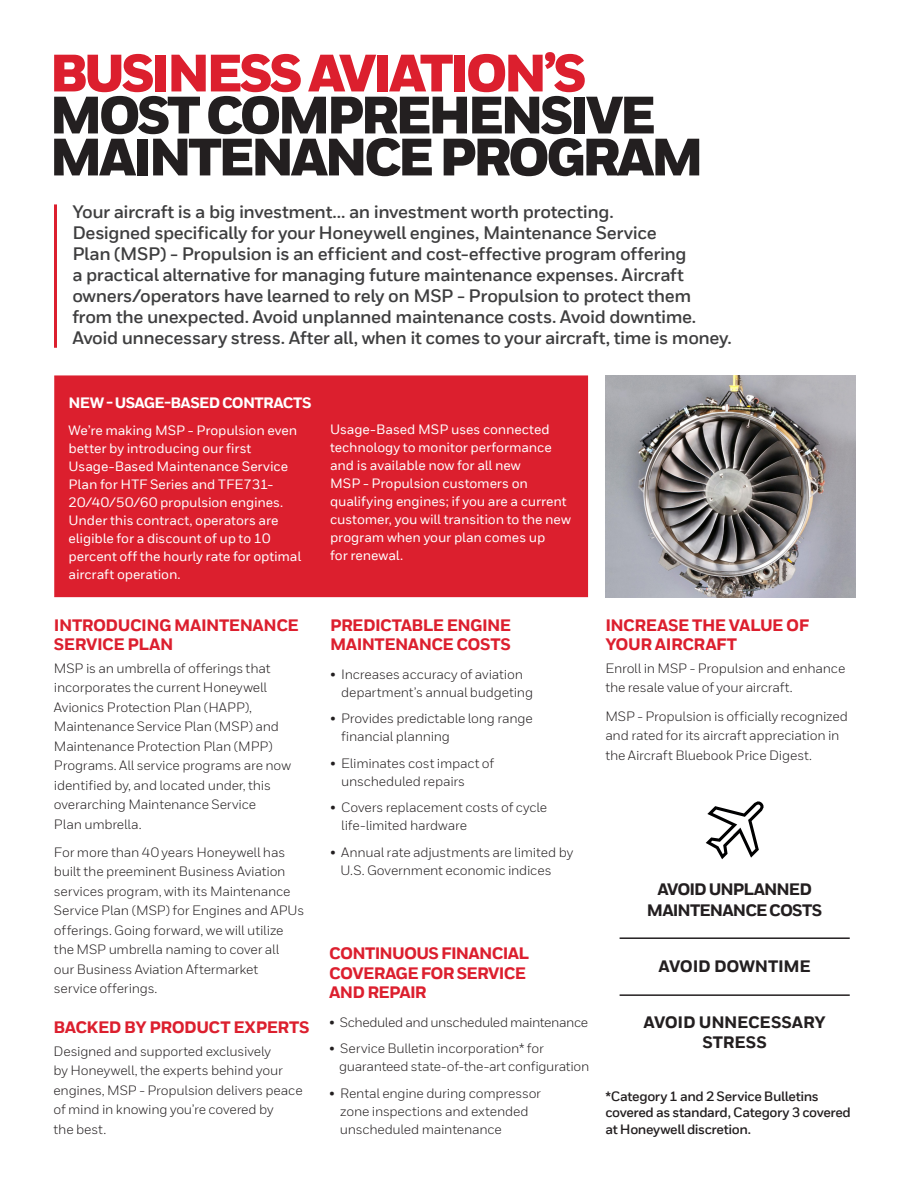
<style>
.page{position:relative;width:918px;height:1188px;background:#fff}
.page>*{position:absolute;margin:0;border:0;box-sizing:border-box;transform-origin:0 0}
._06_Inside__Heading{font:900 52.5px/42px "Honeywell Sans";letter-spacing:-.07em;color:#231f20}
._08_Inside__Intro_Te{font:700 18px/21px "Honeywell Sans TT";letter-spacing:-.025em;color:#3e3e3f}
._09_Inside__Body_Hea{font:800 16.5px/19.5px "Honeywell Sans TT";letter-spacing:-.035em;color:#dc1f2e}
._15_Inside__Info_Box{font:800 16.5px/19.5px "Honeywell Sans TT";letter-spacing:-.03em;color:#231f20;text-align:center}
._15_Inside__Info_Box-2{font:800 16.5px "Honeywell Sans TT";letter-spacing:-.05em;color:#231f20}
._15_Inside__Info_Box-3{font:800 16.5px "Honeywell Sans TT";letter-spacing:-.06em;color:#231f20}
._15_Inside__Info_Box-4{font:800 15px "Honeywell Sans TT";letter-spacing:-.045em;color:#fff}
._10_Inside__Body_Tex{font:13.5px/19.5px "Honeywell Sans TT";letter-spacing:-.015em;color:#231f20}
._15_Inside__Info_Box-5{font:500 13.5px/18px "Honeywell Sans TT";letter-spacing:-.01em;color:#fff}
._10_Inside__Body_Tex-2{font:700 13.5px/16.5px "Honeywell Sans TT";letter-spacing:-.03em;color:#231f20}
.s1{color:#dc1f2e}
</style>
<div class="page">
<hr style="left:54px;top:204px;width:3px;height:144px;background:#dc1f2e">
<div style="left:55px;top:376px;width:533px;height:221px;background:#dc1f2e"></div>
<img style="left:605px;top:376px;width:251px;height:221px">
<hr style="left:620px;top:937px;width:230px;height:2px;background:#231f20">
<hr style="left:620px;top:994px;width:230px;height:2px;background:#231f20">
<svg style="left:706px;top:801px;width:58px;height:58px"></svg>
<p class="_06_Inside__Heading" style="left:50px;top:54px;width:655px"><span class="s1">BUSINESS AVIATION’S<br></span>MOST COMPREHENSIVE<br>MAINTENANCE PROGRAM</p>
<p class="_08_Inside__Intro_Te" style="left:72px;top:202px;width:661px">Your aircraft is a big investment... an investment worth protecting.<br>Designed specifically for your Honeywell engines, Maintenance Service<br>Plan (MSP) - Propulsion is an efficient and cost-effective program offering<br>a practical alternative for managing future maintenance expenses. Aircraft owners/operators have learned to rely on MSP - Propulsion to protect them from the unexpected. Avoid unplanned maintenance costs. Avoid downtime.<br>Avoid unnecessary stress. After all, when it comes to your aircraft, time is money.</p>
<p class="_15_Inside__Info_Box-4" style="left:69px;top:394px;width:245px">NEW - USAGE-BASED CONTRACTS</p>
<p class="_15_Inside__Info_Box-5" style="left:69px;top:421px;width:234px">We’re making MSP - Propulsion even better by introducing our first<br>Usage-Based Maintenance Service<br>Plan for HTF Series and TFE731-<br>20/40/50/60 propulsion engines.<br>Under this contract, operators are eligible for a discount of up to 10 percent off the hourly rate for optimal aircraft operation.</p>
<p class="_15_Inside__Info_Box-5" style="left:330px;top:420px;width:242px">Usage-Based MSP uses connected technology to monitor performance and is available now for all new<br>MSP - Propulsion customers on qualifying engines; if you are a current customer, you will transition to the new program when your plan comes up<br>for renewal.</p>
<p class="_09_Inside__Body_Hea" style="left:54px;top:616px;width:246px">INTRODUCING MAINTENANCE<br>SERVICE PLAN</p>
<p class="_10_Inside__Body_Tex" style="left:54px;top:658px;width:239px">MSP is an umbrella of offerings that incorporates the current Honeywell Avionics Protection Plan (HAPP), Maintenance Service Plan (MSP) and Maintenance Protection Plan (MPP)<br>Programs. All service programs are now identified by, and located under, this overarching Maintenance Service<br>Plan umbrella.</p>
<p class="_10_Inside__Body_Tex" style="left:54px;top:842px;width:252px">For more than 40 years Honeywell has built the preeminent Business Aviation services program, with its Maintenance Service Plan (MSP) for Engines and APUs offerings. Going forward, we will utilize the MSP umbrella naming to cover all<br>our Business Aviation Aftermarket service offerings.</p>
<p class="_09_Inside__Body_Hea" style="left:54px;top:1018px;width:258px">BACKED BY PRODUCT EXPERTS</p>
<p class="_10_Inside__Body_Tex" style="left:54px;top:1041px;width:251px">Designed and supported exclusively<br>by Honeywell, the experts behind your engines, MSP - Propulsion delivers peace of mind in knowing you’re covered by<br>the best.</p>
<p class="_09_Inside__Body_Hea" style="left:330px;top:616px;width:182px">PREDICTABLE ENGINE<br>MAINTENANCE COSTS</p>
<p class="_10_Inside__Body_Tex" style="left:341px;top:665px;width:193px;line-height:18px;text-indent:-11px">• Increases accuracy of aviation department’s annual budgeting</p>
<p class="_10_Inside__Body_Tex" style="left:341px;top:710px;width:193px;line-height:18px;text-indent:-11px">• Provides predictable long range financial planning</p>
<p class="_10_Inside__Body_Tex" style="left:341px;top:754px;width:155px;line-height:18px;text-indent:-11px">• Eliminates cost impact of unscheduled repairs</p>
<p class="_10_Inside__Body_Tex" style="left:341px;top:799px;width:207px;line-height:18px;text-indent:-11px">• Covers replacement costs of cycle life-limited hardware</p>
<p class="_10_Inside__Body_Tex" style="left:340px;top:843px;width:234px;line-height:18px;text-indent:-10px">• Annual rate adjustments are limited by<br>U.S. Government economic indices</p>
<p class="_09_Inside__Body_Hea" style="left:605px;top:616px;width:205px">INCREASE THE VALUE OF<br>YOUR AIRCRAFT</p>
<p class="_10_Inside__Body_Tex" style="left:605px;top:658px;width:242px">Enroll in MSP - Propulsion and enhance the resale value of your aircraft.</p>
<p class="_10_Inside__Body_Tex" style="left:605px;top:706px;width:244px">MSP - Propulsion is officially recognized and rated for its aircraft appreciation in the Aircraft Bluebook Price Digest.</p>
<p class="_15_Inside__Info_Box-3" style="left:657px;top:879px;width:156px">AVOID UNPLANNED</p>
<p class="_15_Inside__Info_Box-2" style="left:647px;top:900px;width:177px">MAINTENANCE COSTS</p>
<p class="_09_Inside__Body_Hea" style="left:329px;top:944px;width:201px">CONTINUOUS FINANCIAL<br>COVERAGE FOR SERVICE<br>AND REPAIR</p>
<p class="_10_Inside__Body_Tex" style="left:329px;top:1012px;width:261px">• Scheduled and unscheduled maintenance</p>
<p class="_10_Inside__Body_Tex" style="left:339px;top:1040px;width:252px;line-height:18px;text-indent:-10px">• Service Bulletin incorporation* for guaranteed state-of-the-art configuration</p>
<p class="_10_Inside__Body_Tex" style="left:340px;top:1084px;width:203px;line-height:18px;text-indent:-10px">• Rental engine during compressor zone inspections and extended unscheduled maintenance</p>
<p class="_10_Inside__Body_Tex-2" style="left:605px;top:1088px;width:247px">*Category 1 and 2 Service Bulletins covered as standard, Category 3 covered at Honeywell discretion.</p>
<p class="_15_Inside__Info_Box" style="left:659px;top:957px;width:154px">AVOID DOWNTIME</p>
<p class="_15_Inside__Info_Box" style="left:644px;top:1013px;width:184px">AVOID UNNECESSARY<br>STRESS</p>
</div>
